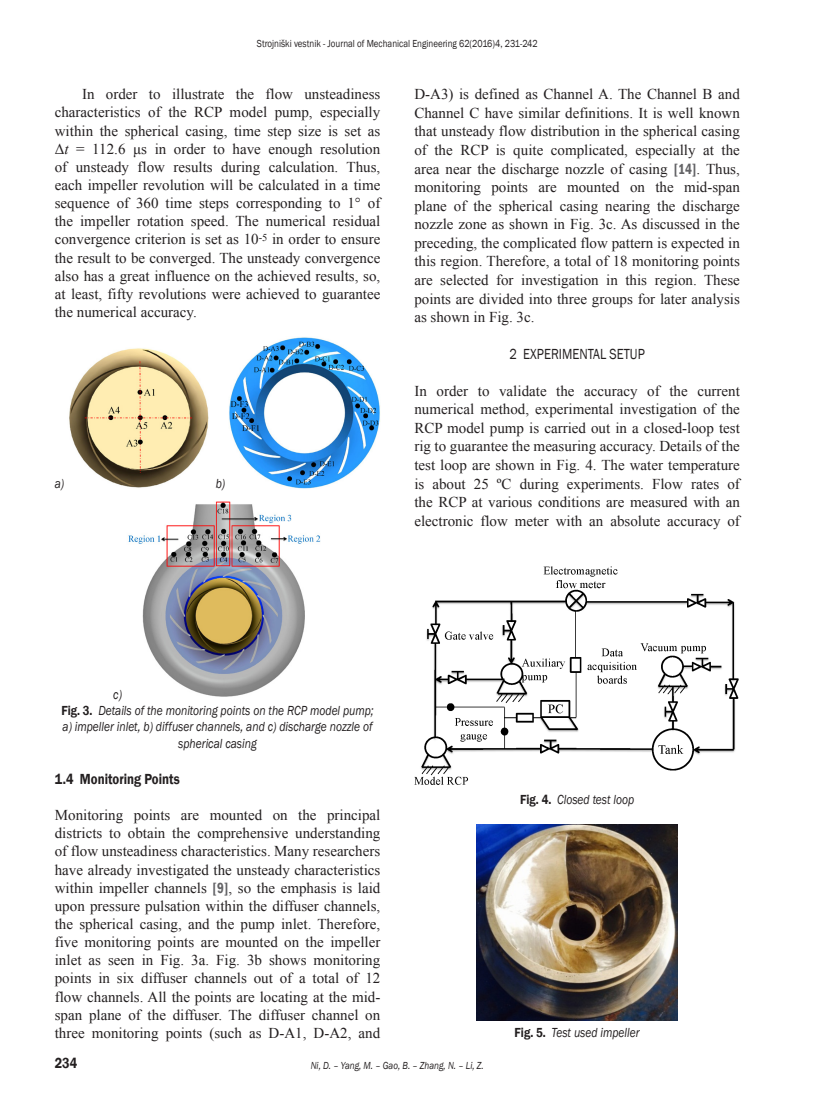
<style>
.page{position:relative;width:816px;height:1114px;background:#fff}
.page>*{position:absolute;margin:0;border:0;box-sizing:border-box;transform-origin:0 0}
.Normal_ni_umika{font:15px/18.1px "Times New Roman";color:#231f20;text-align:justify}
.Heading_2{font:600 15px "Franklin Gothic";color:#231f20;scale:.85 1}
.Heading_1{font:15px "Franklin Gothic";color:#231f20;scale:.85 1}
.Normal_Figure{font:italic 13.5px/16.4px "Franklin Gothic";color:#231f20;text-align:center;scale:.85 1}
.t1{font:10.5px "Franklin Gothic";color:#231f20;scale:.85 1}
.t2{font:italic 10.5px "Franklin Gothic";color:#231f20;scale:.85 1}
.s1{font-style:italic}
.s2{font-family:"Franklin Gothic";font-weight:600;font-stretch:condensed;color:#636366}
.s3{font-weight:600;font-style:normal}
</style>
<div class="page">
<img style="left:69px;top:348px;width:140px;height:140px">
<img style="left:229px;top:337px;width:151px;height:151px">
<img style="left:128px;top:501px;width:193px;height:196px">
<img style="left:414px;top:566px;width:325px;height:219px">
<img style="left:476px;top:824px;width:201px;height:196px">
<p class="t1" style="left:257px;top:37px;width:331px">Strojniški vestnik - Journal of Mechanical Engineering 62(2016)4, 231-242</p>
<p class="Normal_ni_umika" style="left:55px;top:85px;width:327px;text-indent:27px">In order to illustrate the flow unsteadiness characteristics of the RCP model pump, especially within the spherical casing, time step size is set as Δ<span class="s1">t</span> = 112.6 μs in order to have enough resolution of unsteady flow results during calculation. Thus, each impeller revolution will be calculated in a time sequence of 360 time steps corresponding to 1° of the impeller rotation speed. The numerical residual convergence criterion is set as 10<sup>-5</sup> in order to ensure the result to be converged. The unsteady convergence also has a great influence on the achieved results, so, at least, fifty revolutions were achieved to guarantee the numerical accuracy.</p>
<p class="Normal_Figure" style="left:55px;top:475px;width:13px">a)</p>
<p class="Normal_Figure" style="left:216px;top:475px;width:13px">b)</p>
<p class="Normal_ni_umika" style="left:414px;top:84px;width:327px;line-height:18.6px">D-A3) is defined as Channel A. The Channel B and Channel C have similar definitions. It is well known that unsteady flow distribution in the spherical casing of the RCP is quite complicated, especially at the area near the discharge nozzle of casing <span class="s2">[14]</span>. Thus, monitoring points are mounted on the mid-span plane of the spherical casing nearing the discharge nozzle zone as shown in Fig. 3c. As discussed in the preceding, the complicated flow pattern is expected in this region. Therefore, a total of 18 monitoring points are selected for investigation in this region. These points are divided into three groups for later analysis as shown in Fig. 3c.</p>
<p class="Heading_1" style="left:509px;top:345px;width:161px">2 EXPERIMENTAL SETUP</p>
<p class="Normal_ni_umika" style="left:414px;top:381px;width:327px;line-height:18.6px">In order to validate the accuracy of the current numerical method, experimental investigation of the RCP model pump is carried out in a closed-loop test rig to guarantee the measuring accuracy. Details of the test loop are shown in Fig. 4. The water temperature is about 25 ºC during experiments. Flow rates of the RCP at various conditions are measured with an electronic flow meter with an absolute accuracy of</p>
<p class="Normal_Figure" style="left:113px;top:686px;width:12px">c)</p>
<p class="Normal_Figure" style="left:61px;top:702px;width:369px"><span class="s3">Fig. 3.</span> Details of the monitoring points on the RCP model pump; a) impeller inlet, b) diffuser channels, and c) discharge nozzle of spherical casing</p>
<p class="Heading_2" style="left:55px;top:769px;width:148px">1.4 Monitoring Points</p>
<p class="Normal_ni_umika" style="left:55px;top:805px;width:327px">Monitoring points are mounted on the principal districts to obtain the comprehensive understanding of flow unsteadiness characteristics. Many researchers have already investigated the unsteady characteristics within impeller channels <span class="s2">[9]</span>, so the emphasis is laid upon pressure pulsation within the diffuser channels, the spherical casing, and the pump inlet. Therefore, five monitoring points are mounted on the impeller inlet as seen in Fig. 3a. Fig. 3b shows monitoring points in six diffuser channels out of a total of 12 flow channels. All the points are locating at the mid&shy;span plane of the diffuser. The diffuser channel on three monitoring points (such as D-A1, D-A2, and</p>
<p class="Normal_Figure" style="left:520px;top:791px;width:136px"><span class="s3">Fig. 4.</span> Closed test loop</p>
<p class="Normal_Figure" style="left:514px;top:1024px;width:149px"><span class="s3">Fig. 5.</span> Test used impeller</p>
<p class="Heading_2" style="left:55px;top:1052px;width:28px">234</p>
<p class="t2" style="left:311px;top:1058px;width:205px">Ni, D. – Yang, M. – Gao, B. – Zhang, N. – Li, Z.</p>
</div>
